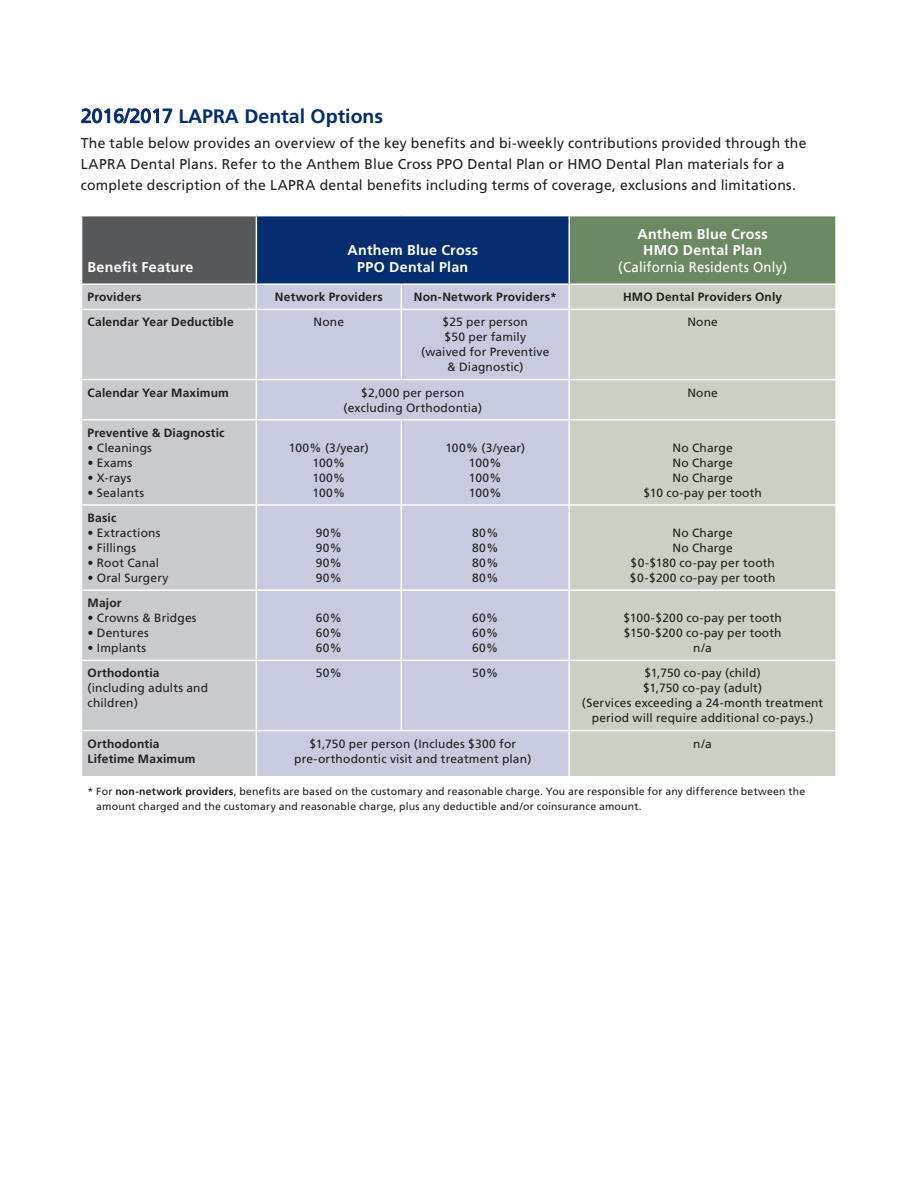
<style>
.page{position:relative;width:918px;height:1188px;background:#fff}
.page>*{position:absolute;margin:0;border:0;box-sizing:border-box;transform-origin:0 0}
.t1{font:700 19.5px "Frutiger";color:#052d6f}
.t2{font:14.25px/21px "Frutiger";letter-spacing:.015em;color:#231f20}
.t3{font:700 14.25px/16.5px "Frutiger";letter-spacing:.02em;color:#fff;text-align:center}
.t4{font:14.25px "Frutiger";letter-spacing:.015em;color:#fff;scale:.93 1}
.t5{font:12px/15px "Frutiger";letter-spacing:.01em;color:#231f20;text-align:center}
.t6{font:700 12px/15px "Frutiger";letter-spacing:.015em;color:#231f20}
.t7{font:10.5px/15px "Frutiger";letter-spacing:.015em;color:#231f20}
.s1{font-family:"Frutiger LT Std";font-weight:400}
.s2{font-weight:700}
</style>
<div class="page">
<div style="left:82px;top:216px;width:174px;height:68px;background:#57585a"></div>
<div style="left:256px;top:216px;width:313px;height:68px;background:#052d6f"></div>
<div style="left:569px;top:216px;width:267px;height:68px;background:#6b8962"></div>
<div style="left:82px;top:285px;width:174px;height:491px;background:#c9cacc"></div>
<div style="left:257px;top:285px;width:311px;height:491px;background:#c8cbe0"></div>
<div style="left:570px;top:285px;width:265px;height:491px;background:#cad1c3"></div>
<hr style="left:256px;top:216px;width:1px;height:67px;background:#fff">
<hr style="left:568px;top:216px;width:2px;height:67px;background:#fff">
<hr style="left:835px;top:216px;width:2px;height:67px;background:#fff">
<hr style="left:81px;top:283px;width:175px;height:2px;background:#fff">
<hr style="left:256px;top:283px;width:145px;height:2px;background:#fff">
<hr style="left:401px;top:283px;width:168px;height:2px;background:#fff">
<svg style="left:401px;top:285px;width:1px;height:24px"></svg>
<hr style="left:569px;top:283px;width:268px;height:2px;background:#fff">
<hr style="left:81px;top:309px;width:175px;height:1px;background:#fff">
<hr style="left:256px;top:309px;width:145px;height:1px;background:#fff">
<hr style="left:401px;top:309px;width:168px;height:1px;background:#fff">
<hr style="left:401px;top:310px;width:1px;height:69px;background:#fff">
<hr style="left:569px;top:309px;width:268px;height:1px;background:#fff">
<hr style="left:81px;top:379px;width:175px;height:1px;background:#fff">
<hr style="left:256px;top:379px;width:145px;height:1px;background:#fff">
<hr style="left:401px;top:379px;width:168px;height:1px;background:#fff">
<hr style="left:569px;top:379px;width:268px;height:1px;background:#fff">
<hr style="left:81px;top:419px;width:175px;height:2px;background:#fff">
<hr style="left:256px;top:419px;width:145px;height:2px;background:#fff">
<hr style="left:401px;top:419px;width:168px;height:2px;background:#fff">
<hr style="left:401px;top:421px;width:1px;height:83px;background:#fff">
<hr style="left:569px;top:419px;width:268px;height:2px;background:#fff">
<hr style="left:81px;top:504px;width:175px;height:2px;background:#fff">
<hr style="left:256px;top:504px;width:145px;height:2px;background:#fff">
<hr style="left:401px;top:504px;width:168px;height:2px;background:#fff">
<hr style="left:401px;top:506px;width:1px;height:83px;background:#fff">
<hr style="left:569px;top:504px;width:268px;height:2px;background:#fff">
<hr style="left:81px;top:589px;width:175px;height:2px;background:#fff">
<hr style="left:256px;top:589px;width:145px;height:2px;background:#fff">
<hr style="left:401px;top:589px;width:168px;height:2px;background:#fff">
<hr style="left:401px;top:591px;width:1px;height:69px;background:#fff">
<hr style="left:569px;top:589px;width:268px;height:2px;background:#fff">
<hr style="left:81px;top:660px;width:175px;height:1px;background:#fff">
<hr style="left:256px;top:660px;width:145px;height:1px;background:#fff">
<hr style="left:401px;top:660px;width:168px;height:1px;background:#fff">
<hr style="left:401px;top:661px;width:1px;height:69px;background:#fff">
<hr style="left:569px;top:660px;width:268px;height:1px;background:#fff">
<hr style="left:81px;top:730px;width:175px;height:1px;background:#fff">
<hr style="left:256px;top:730px;width:145px;height:1px;background:#fff">
<hr style="left:401px;top:730px;width:168px;height:1px;background:#fff">
<hr style="left:569px;top:730px;width:268px;height:1px;background:#fff">
<h1 class="t1" style="left:81px;top:104px;width:304px"><span class="s1">2016/2017</span> LAPRA Dental Options</h1>
<p class="t2" style="left:81px;top:133px;width:727px">The table below provides an overview of the key benefits and bi-weekly contributions provided through the<br>LAPRA Dental Plans. Refer to the Anthem Blue Cross PPO Dental Plan or HMO Dental Plan materials for a complete description of the LAPRA dental benefits including terms of coverage, exclusions and limitations.</p>
<p class="t3" style="left:88px;top:259px;width:108px">Benefit Feature</p>
<p class="t3" style="left:348px;top:242px;width:132px">Anthem Blue Cross<br>PPO Dental Plan</p>
<p class="t3" style="left:637px;top:226px;width:132px">Anthem Blue Cross<br>HMO Dental Plan</p>
<p class="t4" style="left:618px;top:258px;width:183px">(California Residents Only)</p>
<p class="t6" style="left:88px;top:290px;width:55px">Providers</p>
<p class="t6" style="left:275px;top:290px;width:109px">Network Providers</p>
<p class="t6" style="left:414px;top:290px;width:144px">Non-Network Providers*</p>
<p class="t6" style="left:623px;top:290px;width:161px">HMO Dental Providers Only</p>
<p class="t6" style="left:88px;top:315px;width:148px">Calendar Year Deductible</p>
<p class="t5" style="left:314px;top:315px;width:32px">None</p>
<p class="t5" style="left:421px;top:315px;width:130px">$25 per person<br>$50 per family (waived for Preventive &amp; Diagnostic)</p>
<p class="t5" style="left:687px;top:315px;width:32px">None</p>
<p class="t6" style="left:88px;top:385px;width:143px">Calendar Year Maximum</p>
<p class="t5" style="left:343px;top:385px;width:140px">$2,000 per person (excluding Orthodontia)</p>
<p class="t5" style="left:687px;top:385px;width:32px">None</p>
<p class="t6" style="left:88px;top:425px;width:139px">Preventive &amp; Diagnostic</p>
<p class="t5" style="left:88px;top:440px;width:66px">• Cleanings</p>
<p class="t5" style="left:88px;top:455px;width:46px">• Exams</p>
<p class="t5" style="left:88px;top:470px;width:45px">• X-rays</p>
<p class="t5" style="left:88px;top:485px;width:58px">• Sealants</p>
<p class="t5" style="left:289px;top:440px;width:81px">100% (3/year)<br>100%<br>100%<br>100%</p>
<p class="t5" style="left:445px;top:440px;width:81px">100% (3/year)<br>100%<br>100%<br>100%</p>
<p class="t5" style="left:643px;top:440px;width:120px">No Charge<br>No Charge<br>No Charge<br>$10 co-pay per tooth</p>
<p class="t6" style="left:88px;top:510px;width:30px">Basic</p>
<p class="t5" style="left:88px;top:525px;width:74px">• Extractions</p>
<p class="t5" style="left:88px;top:540px;width:50px">• Fillings</p>
<p class="t5" style="left:88px;top:555px;width:73px">• Root Canal</p>
<p class="t5" style="left:88px;top:570px;width:82px">• Oral Surgery</p>
<p class="t6" style="left:88px;top:596px;width:35px">Major</p>
<p class="t5" style="left:88px;top:611px;width:111px">• Crowns &amp; Bridges</p>
<p class="t5" style="left:88px;top:626px;width:63px">• Dentures</p>
<p class="t5" style="left:88px;top:641px;width:60px">• Implants</p>
<p class="t6" style="left:88px;top:666px;width:73px">Orthodontia</p>
<p class="t5" style="left:88px;top:681px;width:122px;text-align:left">(including adults and children)</p>
<p class="t5" style="left:316px;top:525px;width:28px;text-align:justify">90% 90% 90% 90%</p>
<p class="t5" style="left:472px;top:525px;width:28px;text-align:justify">80% 80% 80% 80%</p>
<p class="t5" style="left:630px;top:525px;width:147px">No Charge<br>No Charge<br>$0-$180 co-pay per tooth $0-$200 co-pay per tooth</p>
<p class="t5" style="left:316px;top:611px;width:28px;text-align:justify">60% 60% 60%</p>
<p class="t5" style="left:472px;top:611px;width:28px;text-align:justify">60% 60% 60%</p>
<p class="t5" style="left:624px;top:611px;width:160px">$100-$200 co-pay per tooth $150-$200 co-pay per tooth n/a</p>
<p class="t5" style="left:316px;top:666px;width:27px">50%</p>
<p class="t5" style="left:472px;top:666px;width:27px">50%</p>
<p class="t5" style="left:582px;top:666px;width:243px">$1,750 co-pay (child)<br>$1,750 co-pay (adult)<br>(Services exceeding a 24-month treatment period will require additional co-pays.)</p>
<p class="t6" style="left:88px;top:737px;width:110px">Orthodontia<br>Lifetime Maximum</p>
<p class="t5" style="left:294px;top:737px;width:239px">$1,750 per person (Includes $300 for pre-orthodontic visit and treatment plan)</p>
<p class="t5" style="left:693px;top:737px;width:20px">n/a</p>
<p class="t7" style="left:96px;top:784px;width:710px;text-indent:-9px">* For <span class="s2">non-network providers</span>, benefits are based on the customary and reasonable charge. You are responsible for any difference between the amount charged and the customary and reasonable charge, plus any deductible and/or coinsurance amount.</p>
</div>
